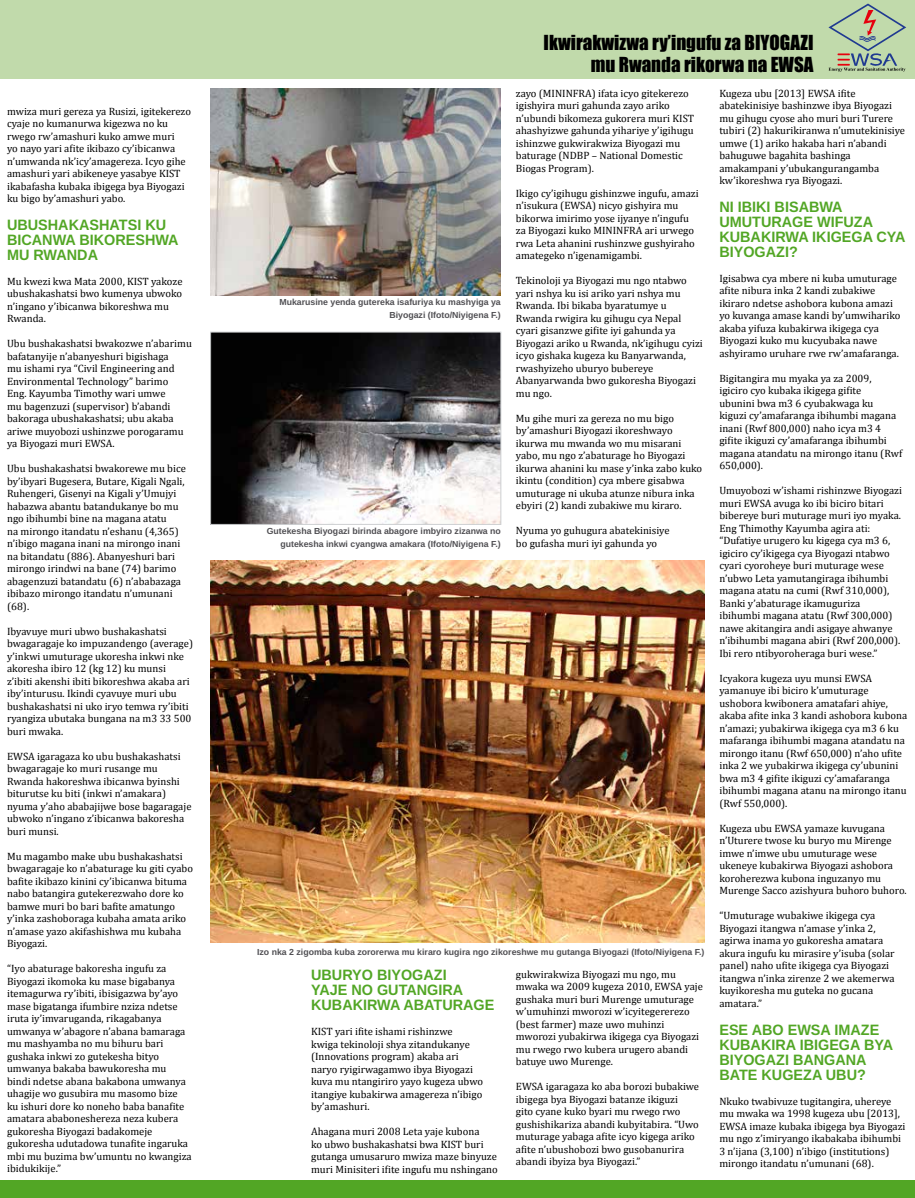
<style>
.page{position:relative;width:915px;height:1198px;background:#fff}
.page>*{position:absolute;margin:0;border:0;box-sizing:border-box;transform-origin:0 0}
.t1{font:19px/21.9px "Impact";color:#000;text-align:right}
.t2{font:700 15px/15px "Liberation Sans";color:#52a625;scale:.96 1}
.t3{font:10.62px/12.5px "Cambria";color:#000}
.t4{font:700 8.75px/12.5px "Liberation Sans";color:#504f53;text-align:right}
</style>
<div class="page">
<div style="left:0;top:0;width:914px;height:79px;background:#c1daab"></div>
<div style="left:0;top:1180px;width:914px;height:18px;background:#52a625"></div>
<svg style="left:828px;top:4px;width:77px;height:68px"></svg>
<img style="left:210px;top:89px;width:290px;height:206px">
<img style="left:212px;top:334px;width:287px;height:188px">
<div style="left:210px;top:332px;width:291px;height:192px;border:1px solid #ced0d2"></div>
<img style="left:210px;top:560px;width:494px;height:383px">
<h1 class="t1" style="left:543px;top:31px;width:271px">Ikwirakwizwa ry’ingufu za BIYOGAZI mu Rwanda rikorwa na EWSA</h1>
<p class="t3" style="left:515px;top:87px;width:180px">zayo (MININFRA) ifata icyo gitekerezo igishyira muri gahunda zayo ariko n’ubundi bikomeza gukorera muri KIST ahashyizwe gahunda yihariye y’igihugu ishinzwe gukwirakwiza Biyogazi mu baturage (NDBP – National Domestic Biogas Program).</p>
<p class="t3" style="left:515px;top:187px;width:184px">Ikigo cy’igihugu gishinzwe ingufu, amazi n’isukura (EWSA) nicyo gishyira mu bikorwa imirimo yose ijyanye n’ingufu za Biyogazi kuko MININFRA ari urwego rwa Leta ahanini rushinzwe gushyiraho amategeko n’igenamigambi.</p>
<p class="t3" style="left:515px;top:274px;width:188px">Tekinoloji ya Biyogazi mu ngo ntabwo yari nshya ku isi ariko yari nshya mu<br>Rwanda. Ibi bikaba byaratumye u<br>Rwanda rwigira ku gihugu cya Nepal cyari gisanzwe gifite iyi gahunda ya<br>Biyogazi ariko u Rwanda, nk’igihugu cyizi icyo gishaka kugeza ku Banyarwanda, rwashyizeho uburyo bubereye<br>Abanyarwanda bwo gukoresha Biyogazi mu ngo.</p>
<p class="t3" style="left:515px;top:412px;width:188px">Mu gihe muri za gereza no mu bigo by’amashuri Biyogazi ikoreshwayo ikurwa mu mwanda wo mu misarani yabo, mu ngo z’abaturage ho Biyogazi ikurwa ahanini ku mase y’inka zabo kuko ikintu (condition) cya mbere gisabwa umuturage ni ukuba atunze nibura inka ebyiri (2) kandi zubakiwe mu kiraro.</p>
<p class="t3" style="left:515px;top:524px;width:155px">Nyuma yo guhugura abatekinisiye bo gufasha muri iyi gahunda yo</p>
<p class="t3" style="left:7px;top:105px;width:185px">mwiza muri gereza ya Rusizi, igitekerezo cyaje no kumanurwa kigezwa no ku rwego rw’amashuri kuko amwe muri<br>yo nayo yari afite ikibazo cy’ibicanwa n’umwanda nk’icy’amagereza. Icyo gihe amashuri yari abikeneye yasabye KIST ikabafasha kubaka ibigega bya Biyogazi ku bigo by’amashuri yabo.</p>
<h2 class="t2" style="left:7px;top:217px;width:178px">Ubushakashatsi ku<br>bi canwa bi koreshwa mu Rwan da</h2>
<p class="t3" style="left:7px;top:275px;width:177px">Mu kwezi kwa Mata 2000, KIST yakoze ubushakashatsi bwo kumenya ubwoko n’ingano y’ibicanwa bikoreshwa mu<br>Rwanda.</p>
<p class="t3" style="left:7px;top:337px;width:186px">Ubu bushakashatsi bwakozwe n’abarimu bafatanyije n’abanyeshuri bigishaga<br>mu ishami rya “Civil Engineering and Environmental Technology” barimo<br>Eng. Kayumba Timothy wari umwe<br>mu bagenzuzi (supervisor) b’abandi bakoraga ubushakashatsi; ubu akaba ariwe muyobozi ushinzwe porogaramu ya Biyogazi muri EWSA.</p>
<p class="t3" style="left:7px;top:462px;width:180px">Ubu bushakashatsi bwakorewe mu bice by’ibyari Bugesera, Butare, Kigali Ngali, Ruhengeri, Gisenyi na Kigali y’Umujyi habazwa abantu batandukanye bo mu ngo ibihumbi bine na magana atatu<br>na mirongo itandatu n’eshanu (4,365) n’ibigo magana inani na mirongo inani na bitandatu (886). Abanyeshuri bari mirongo irindwi na bane (74) barimo abagenzuzi batandatu (6) n’ababazaga ibibazo mirongo itandatu n’umunani (68).</p>
<p class="t3" style="left:7px;top:625px;width:187px">Ibyavuye muri ubwo bushakashatsi bwagaragaje ko impuzandengo (average) y’inkwi umuturage ukoresha inkwi nke akoresha ibiro 12 (kg 12) ku munsi z’ibiti akenshi ibiti bikoreshwa akaba ari iby’inturusu. Ikindi cyavuye muri ubu bushakashatsi ni uko iryo temwa ry’ibiti ryangiza ubutaka bungana na m3 33 500 buri mwaka.</p>
<p class="t3" style="left:7px;top:750px;width:186px">EWSA igaragaza ko ubu bushakashatsi bwagaragaje ko muri rusange mu Rwanda hakoreshwa ibicanwa byinshi biturutse ku biti (inkwi n’amakara) nyuma y’aho ababajijwe bose bagaragaje ubwoko n’ingano z’ibicanwa bakoresha buri munsi.</p>
<p class="t3" style="left:7px;top:849px;width:187px">Mu magambo make ubu bushakashatsi bwagaragaje ko n’abaturage ku giti cyabo bafite ikibazo kinini cy’ibicanwa bituma nabo batangira gutekerezwaho dore ko bamwe muri bo bari bafite amatungo y’inka zashoboraga kubaha amata ariko n’amase yazo akifashishwa mu kubaha Biyogazi.</p>
<p class="t3" style="left:7px;top:962px;width:186px">“Iyo abaturage bakoresha ingufu za Biyogazi ikomoka ku mase bigabanya itemagurwa ry’ibiti, ibisigazwa by’ayo mase bigatanga ifumbire nziza ndetse iruta iy’imvaruganda, rikagabanya umwanya w’abagore n’abana bamaraga mu mashyamba no mu bihuru bari gushaka inkwi zo gutekesha bityo umwanya bakaba bawukoresha mu bindi ndetse abana bakabona umwanya uhagije wo gusubira mu masomo bize<br>ku ishuri dore ko noneho baba banafite amatara ababoneshereza neza kubera gukoresha Biyogazi badakomeje gukoresha udutadowa tunafite ingaruka mbi mu buzima bw’umuntu no kwangiza ibidukikije.”</p>
<h2 class="t2" style="left:311px;top:967px;width:157px">Ubu ryo Biyogazi yaje no gutangira kuba</h2>
<p class="t4" style="left:279px;top:296px;width:223px">Mukarusine yenda gutereka isafuriya ku mashyiga ya<br>Biyogazi (Ifoto/Niyigena F.)</p>
<p class="t4" style="left:267px;top:525px;width:235px">Gutekesha Biyogazi birinda abagore imbyiro zizanwa no gutekesha inkwi cyangwa amakara (Ifoto/Niyigena F.)</p>
<p class="t4" style="left:257px;top:945px;width:448px">Izo nka 2 zigomba kuba zororerwa mu kiraro kugira ngo zikoreshwe mu gutanga Biyogazi (Ifoto/Niyigena F.)</p>
<p class="t3" style="left:515px;top:967px;width:188px">gukwirakwiza Biyogazi mu ngo, mu mwaka wa 2009 kugeza 2010, EWSA yaje gushaka muri buri Murenge umuturage w’umuhinzi mworozi w’icyitegererezo (best farmer) maze uwo muhinzi mworozi yubakirwa ikigega cya Biyogazi mu rwego rwo kubera urugero abandi batuye uwo Murenge.</p>
<p class="t3" style="left:515px;top:1080px;width:185px">EWSA igaragaza ko aba borozi bubakiwe ibigega bya Biyogazi batanze ikiguzi<br>gito cyane kuko byari mu rwego rwo gushishikariza abandi kubyitabira. “Uwo muturage yabaga afite icyo kigega ariko afite n’ubushobozi bwo gusobanurira abandi ibyiza bya Biyogazi.”</p>
<h2 class="t2" style="left:352px;top:997px;width:65px">kirwa aba</h2>
<h2 class="t2" style="left:433px;top:997px;width:65px">turage</h2>
<p class="t3" style="left:311px;top:1025px;width:173px">KIST yari ifite ishami rishinzwe<br>kwiga tekinoloji shya zitandukanye (Innovations program) akaba ari naryo ryigirwagamwo ibya Biyogazi kuva mu ntangiriro yayo kugeza ubwo itangiye kubakirwa amagereza n’ibigo by’amashuri.</p>
<p class="t3" style="left:311px;top:1125px;width:188px">Ahagana muri 2008 Leta yaje kubona<br>ko ubwo bushakashatsi bwa KIST buri gutanga umusaruro mwiza maze binyuze muri Minisiteri ifite ingufu mu nshingano</p>
<p class="t3" style="left:719px;top:87px;width:187px">Kugeza ubu [2013] EWSA ifite abatekinisiye bashinzwe ibya Biyogazi mu gihugu cyose aho muri buri Turere tubiri (2) hakurikiranwa n’umutekinisiye umwe (1) ariko hakaba hari n’abandi bahuguwe bagahita bashinga amakampani y’ubukangurangamba kw’ikoreshwa rya Biyogazi.</p>
<h2 class="t2" style="left:719px;top:199px;width:127px">Niibi kibisabwa umu</h2>
<h2 class="t2" style="left:752px;top:214px;width:125px">turage wifuza</h2>
<h2 class="t2" style="left:719px;top:229px;width:23px">kuba</h2>
<h2 class="t2" style="left:719px;top:229px;width:193px;text-indent:42px">kirwa ikigega cya<br>Biyogazi?</h2>
<p class="t3" style="left:719px;top:272px;width:182px">Igisabwa cya mbere ni kuba umuturage afite nibura inka 2 kandi zubakiwe ikiraro ndetse ashobora kubona amazi yo kuvanga amase kandi by’umwihariko akaba yifuza kubakirwa ikigega cya Biyogazi kuko mu kucyubaka nawe ashyiramo uruhare rwe rw’amafaranga.</p>
<p class="t3" style="left:719px;top:372px;width:184px">Bigitangira mu myaka ya za 2009, igiciro cyo kubaka ikigega gifite<br>ubunini bwa m3 6 cyubakwaga ku kiguzi cy’amafaranga ibihumbi magana inani (Rwf 800,000) naho icya m3 4 gifite ikiguzi cy’amafaranga ibihumbi magana atandatu na mirongo itanu (Rwf<br>650,000).</p>
<p class="t3" style="left:719px;top:484px;width:184px">Umuyobozi w’ishami rishinzwe Biyogazi muri EWSA avuga ko ibi biciro bitari bibereye buri muturage muri iyo myaka.<br>Eng Thimothy Kayumba agira ati: “Dufatiye urugero ku kigega cya m3 6, igiciro cy’ikigega cya Biyogazi ntabwo cyari cyoroheye buri muturage wese n’ubwo Leta yamutangiraga ibihumbi magana atatu na cumi (Rwf 310,000), Banki y’abaturage ikamuguriza ibihumbi magana atatu (Rwf 300,000) nawe akitangira andi asigaye ahwanye n’ibihumbi magana abiri (Rwf 200,000).<br>Ibi rero ntibyoroheraga buri wese.”</p>
<p class="t3" style="left:719px;top:672px;width:189px">Icyakora kugeza uyu munsi EWSA yamanuye ibi biciro k’umuturage ushobora kwibonera amatafari ahiye, akaba afite inka 3 kandi ashobora kubona n’amazi; yubakirwa ikigega cya m3 6 ku mafaranga ibihumbi magana atandatu na mirongo itanu (Rwf 650,000) n’aho ufite inka 2 we yubakirwa ikigega cy’ubunini bwa m3 4 gifite ikiguzi cy’amafaranga ibihumbi magana atanu na mirongo itanu (Rwf 550,000).</p>
<p class="t3" style="left:719px;top:822px;width:189px">Kugeza ubu EWSA yamaze kuvugana n’Uturere twose ku buryo mu Mirenge imwe n’imwe ubu umuturage wese ukeneye kubakirwa Biyogazi ashobora koroherezwa kubona inguzanyo mu Murenge Sacco azishyura buhoro buhoro.</p>
<p class="t3" style="left:719px;top:909px;width:177px">“Umuturage wubakiwe ikigega cya<br>Biyogazi itangwa n’amase y’inka 2, agirwa inama yo gukoresha amatara akura ingufu ku mirasire y’isuba (solar panel) naho ufite ikigega cya Biyogazi itangwa n’inka zirenze 2 we akemerwa kuyikoresha mu guteka no gucana amatara.”</p>
<h2 class="t2" style="left:719px;top:1021px;width:83px">Ese abo EWS</h2>
<h2 class="t2" style="left:820px;top:1021px;width:63px">A imaze</h2>
<h2 class="t2" style="left:719px;top:1036px;width:23px">kuba</h2>
<h2 class="t2" style="left:719px;top:1036px;width:180px;text-indent:42px">kira ibigega bya<br>Biyogazi ban</h2>
<h2 class="t2" style="left:719px;top:1051px;width:133px;text-indent:105px">gana bate kugeza ubu</h2>
<h2 class="t2" style="left:856px;top:1066px;width:11px">?</h2>
<p class="t3" style="left:719px;top:1094px;width:188px">Nkuko twabivuze tugitangira, uhereye mu mwaka wa 1998 kugeza ubu [2013], EWSA imaze kubaka ibigega bya Biyogazi mu ngo z’imiryango ikabakaba ibihumbi 3 n’ijana (3,100) n’ibigo (institutions) mirongo itandatu n’umunani (68).</p>
</div>
